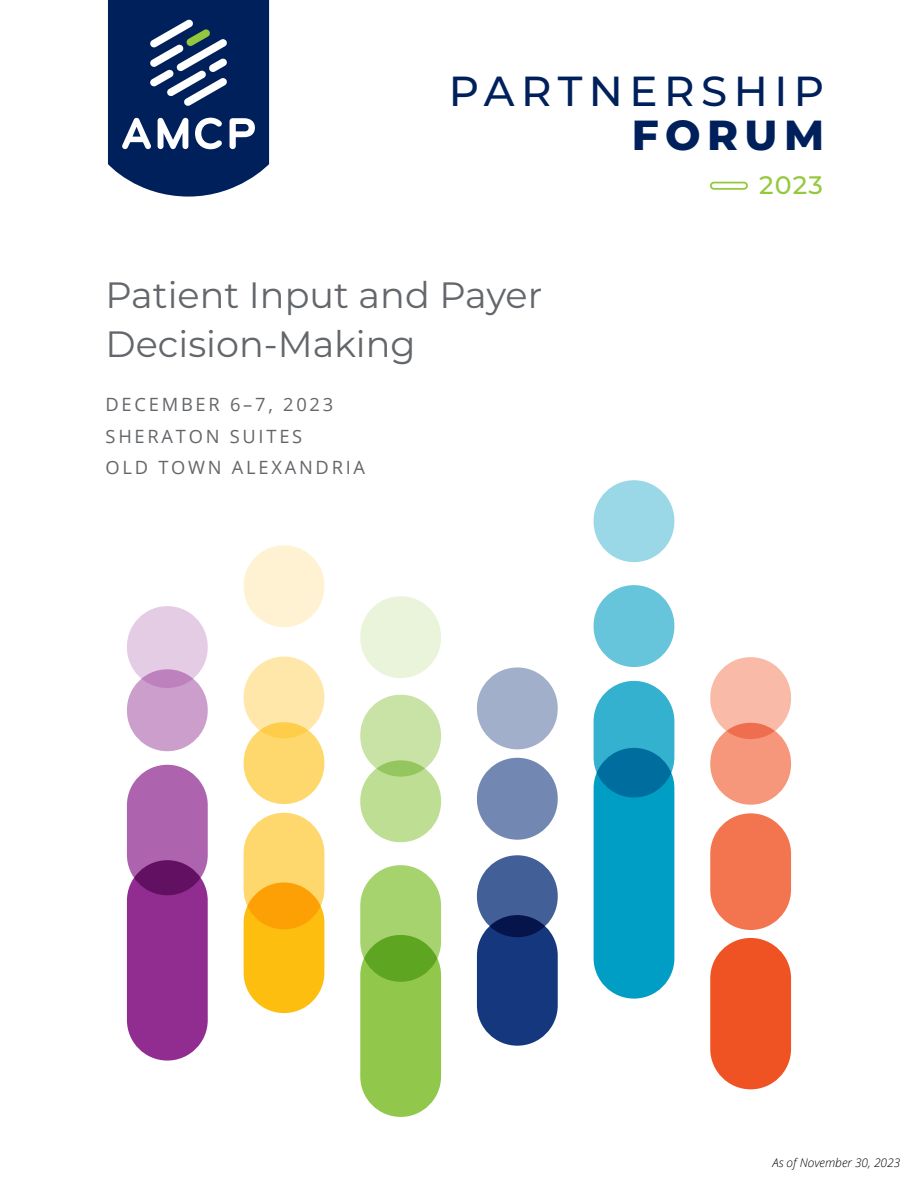
<style>
.page{position:relative;width:918px;height:1188px;background:#fff}
.page>*{position:absolute;margin:0;border:0;box-sizing:border-box;transform-origin:0 0}
.t1{font:500 42px "Montserrat";letter-spacing:.155em;color:#00205b}
.t2{font:800 42px "Montserrat";letter-spacing:.155em;color:#00205b}
.t3{font:36.6px/49.9px "Montserrat";color:#63666a}
.t4{font:500 25.35px "Montserrat";color:#95c93d}
.t5{font:18.3px/31.5px "Open Sans";letter-spacing:.15em;color:#63666a}
.t6{font:italic 300 12px "Open Sans";color:#000}
</style>
<div class="page">
<div style="left:127px;top:669px;width:81px;height:82px;background:#cc9ecc;border-radius:40px"></div>
<svg style="left:127px;top:606px;width:81px;height:82px;background:#dfc3df"></svg>
<div style="left:127px;top:765px;width:81px;height:130px;background:#ad63ad;border-radius:40px"></div>
<div style="left:127px;top:860px;width:81px;height:201px;background:#912c91;border-radius:40px"></div>
<div style="left:244px;top:722px;width:80px;height:82px;background:#fed76d;border-radius:40px"></div>
<svg style="left:244px;top:657px;width:80px;height:81px;background:#fee49f"></svg>
<div style="left:244px;top:545px;width:80px;height:82px;background:#fef2d2;border-radius:40px"></div>
<div style="left:244px;top:813px;width:80px;height:116px;background:#fed76d;border-radius:40px"></div>
<svg style="left:244px;top:883px;width:80px;height:130px;background:#fdb50d"></svg>
<div style="left:594px;top:585px;width:80px;height:82px;background:#66c4db;border-radius:40px"></div>
<div style="left:594px;top:480px;width:80px;height:82px;background:#9ad8e7;border-radius:40px"></div>
<div style="left:594px;top:681px;width:80px;height:117px;background:#33b1cf;border-radius:40px"></div>
<div style="left:594px;top:748px;width:80px;height:251px;background:#009ec4;border-radius:40px"></div>
<div style="left:710px;top:723px;width:81px;height:82px;background:#f6977b;border-radius:40px"></div>
<svg style="left:710px;top:657px;width:81px;height:82px;background:#f8b29e"></svg>
<div style="left:710px;top:813px;width:81px;height:117px;background:#f3754f;border-radius:40px"></div>
<div style="left:710px;top:938px;width:81px;height:151px;background:#f05323;border-radius:40px"></div>
<div style="left:360px;top:760px;width:81px;height:82px;background:#bdde93;border-radius:40px"></div>
<svg style="left:360px;top:695px;width:81px;height:82px;background:#c3e09e"></svg>
<div style="left:360px;top:596px;width:81px;height:82px;background:#e9f4db;border-radius:40px"></div>
<div style="left:360px;top:865px;width:81px;height:117px;background:#a7d36f;border-radius:40px"></div>
<svg style="left:360px;top:935px;width:81px;height:182px;background:#87c144"></svg>
<div style="left:477px;top:855px;width:81px;height:82px;background:#435f97;border-radius:40px"></div>
<div style="left:477px;top:758px;width:81px;height:82px;background:#7287b1;border-radius:40px"></div>
<div style="left:477px;top:667px;width:81px;height:82px;background:#a1afcb;border-radius:40px"></div>
<div style="left:477px;top:915px;width:81px;height:131px;background:#14377d;border-radius:40px"></div>
<svg style="left:108px;top:0;width:161px;height:197px;background:#2c4676"></svg>
<div style="left:710px;top:182px;width:38px;height:8px;border:2px solid #95c93d;border-radius:3px"></div>
<h1 class="t1" style="left:449px;top:62px;width:377px">PARTNERSHIP</h1>
<h1 class="t2" style="left:632px;top:104px;width:194px">FORUM</h1>
<h2 class="t3" style="left:106px;top:268px;width:438px">Patient Input and Payer<br>Decision-Making</h2>
<p class="t5" style="left:106px;top:389px;width:261px">DECEMBER 6–7, 2023<br>SHERATON SUITES<br>OLD TOWN ALEXANDRIA</p>
<h3 class="t4" style="left:759px;top:167px;width:65px">2023</h3>
<p class="t6" style="left:772px;top:1154px;width:129px">As of November 30, 2023</p>
</div>
